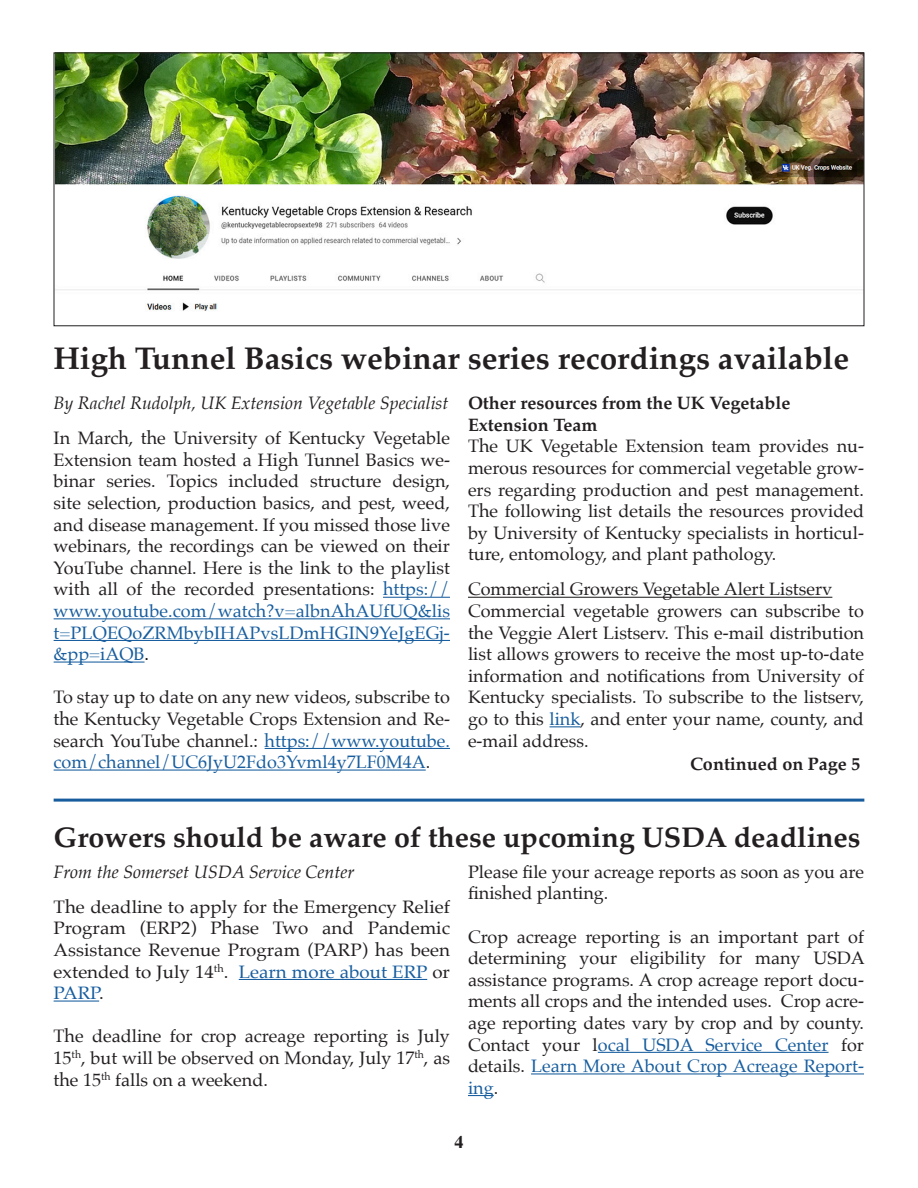
<style>
.page{position:relative;width:918px;height:1188px;background:#fff}
.page>*{position:absolute;margin:0;border:0;box-sizing:border-box;transform-origin:0 0}
.t1{font:700 31.5px "Palatino";color:#231f20}
.t2{font:700 28.5px "Palatino";color:#231f20}
.t3{font:18px/21.6px "Palatino";color:#231f20;text-align:justify}
.t4{font:18px/21.6px "Palatino";color:#231f20;text-align:justify;scale:1.04 1}
.t5{font:italic 18px "Palatino";color:#231f20}
.t6{font:700 18px "Palatino";color:#231f20}
.t7{font:700 18px "Times";color:#231f20}
.s1{color:#175d9e}
.s2{color:#000}
</style>
<div class="page">
<img style="left:56px;top:54px;width:806px;height:257px">
<hr style="left:383px;top:597px;width:67px;height:1px;background:#175d9e">
<hr style="left:54px;top:618px;width:396px;height:1px;background:#175d9e">
<hr style="left:54px;top:640px;width:396px;height:1px;background:#175d9e">
<hr style="left:54px;top:662px;width:91px;height:1px;background:#175d9e">
<hr style="left:265px;top:748px;width:185px;height:1px;background:#175d9e">
<hr style="left:54px;top:770px;width:372px;height:1px;background:#175d9e">
<hr style="left:468px;top:597px;width:364px;height:1px;background:#231f20">
<hr style="left:550px;top:726px;width:30px;height:1px;background:#175d9e">
<hr style="left:239px;top:979px;width:188px;height:1px;background:#175d9e">
<hr style="left:54px;top:1001px;width:45px;height:1px;background:#175d9e">
<hr style="left:598px;top:1052px;width:231px;height:1px;background:#175d9e">
<hr style="left:531px;top:1073px;width:333px;height:1px;background:#175d9e">
<svg style="left:468px;top:1095px;width:26px;height:1px"></svg>
<hr style="left:54px;top:799px;width:810px;height:3px;background:#175d9e">
<p class="t1" style="left:54px;top:332px;width:797px">High Tunnel Basics webinar series recordings available</p>
<p class="t5" style="left:54px;top:388px;width:396px">By Rachel Rudolph, UK Extension Vegetable Specialist</p>
<p class="t3" style="left:54px;top:427px;width:398px">In March, the University of Kentucky Vegetable Extension team hosted a High Tunnel Basics we&shy;binar series. Topics included structure design, site selection, production basics, and pest, weed, and disease management. If you missed those live webinars, the recordings can be viewed on their YouTube channel. Here is the link to the playlist with all of the recorded presentations: <span class="s1">https:// www.youtube.com/watch?v=albnAhAUfUQ&amp;lis t=PLQEQoZRMbybIHAPvsLDmHGIN9YeJgEGj-&amp;pp=iAQB</span><span class="s2">.</span></p>
<p class="t3" style="left:54px;top:686px;width:398px">To stay up to date on any new videos, subscribe to the Kentucky Vegetable Crops Extension and Re&shy;search YouTube channel.: <span class="s1">https://www.youtube. com/channel/UC6JyU2Fdo3Yvml4y7LF0M4A</span>.</p>
<p class="t6" style="left:468px;top:388px;width:324px">Other resources from the UK Vegetable</p>
<p class="t6" style="left:468px;top:409px;width:131px">Extension Team</p>
<p class="t3" style="left:468px;top:435px;width:398px">The UK Vegetable Extension team provides nu&shy;merous resources for commercial vegetable grow&shy;ers regarding production and pest management.<br>The following list details the resources provided by University of Kentucky specialists in horticul&shy;ture, entomology, and plant pathology.</p>
<p class="t3" style="left:468px;top:578px;width:366px">Commercial Growers Vegetable Alert Listserv</p>
<p class="t3" style="left:468px;top:600px;width:398px">Commercial vegetable growers can subscribe to the Veggie Alert Listserv. This e-mail distribution list allows growers to receive the most up-to-date information and notifications from University of Kentucky specialists. To subscribe to the listserv, go to this <span class="s1">link</span>, and enter your name, county, and e-mail address.</p>
<p class="t6" style="left:690px;top:749px;width:172px">Continued on Page 5</p>
<p class="t2" style="left:54px;top:813px;width:808px">Growers should be aware of these upcoming USDA deadlines</p>
<p class="t5" style="left:54px;top:856px;width:302px">From the Somerset USDA Service Center</p>
<p class="t4" style="left:54px;top:896px;width:383px">The deadline to apply for the Emergency Relief Program (ERP2) Phase Two and Pandemic Assistance Revenue Program (PARP) has been extended to July 14<sup>th</sup>. <span class="s1">Learn more about ERP</span> or <span class="s1">PARP</span>.</p>
<p class="t3" style="left:54px;top:1025px;width:398px">The deadline for crop acreage reporting is July 15<sup>th</sup>, but will be observed on Monday, July 17<sup>th</sup>, as the 15<sup>th</sup> falls on a weekend.</p>
<p class="t3" style="left:468px;top:861px;width:397px">Please file your acreage reports as soon as you are finished planting.</p>
<p class="t3" style="left:468px;top:926px;width:398px">Crop acreage reporting is an important part of determining your eligibility for many USDA assistance programs. A crop acreage report docu&shy;ments all crops and the intended uses. Crop acre&shy;age reporting dates vary by crop and by county.<br>Contact your l<span class="s1">ocal USDA Service Center</span> for details. <span class="s1">Learn More About Crop Acreage Report&shy;ing</span>.</p>
<p class="t7" style="left:454px;top:1124px;width:10px">4</p>
</div>
